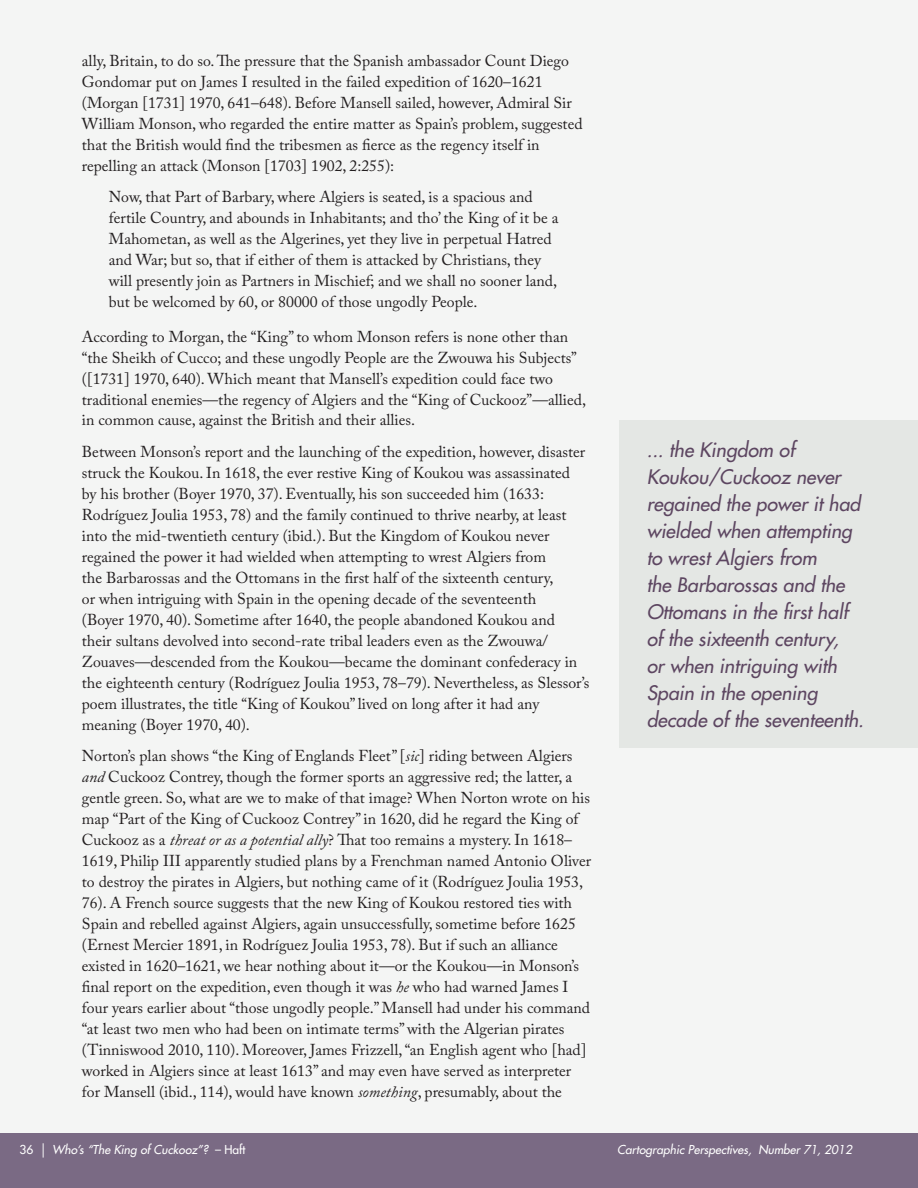
<style>
.page{position:relative;width:918px;height:1188px;background:#fff}
.page>*{position:absolute;margin:0;border:0;box-sizing:border-box;transform-origin:0 0}
.t1{font:italic 500 19.5px/27px "Futura Std";color:#5d4661}
.t2{font:15.75px/21px "Adobe Caslon Pro";color:#231f20}
.t3{font:italic 500 12px "Futura Std";color:#fff}
.s1{font-style:italic}
.s2{font-style:normal}
</style>
<div class="page">
<div style="left:0;top:0;width:918px;height:1136px;background:#f4f5f4"></div>
<div style="left:0;top:1133px;width:918px;height:55px;background:#7a6a84"></div>
<div style="left:620px;top:420px;width:298px;height:328px;background:#e4e7e4"></div>
<p class="t2" style="left:82px;top:50px;width:502px">ally, Britain, to do so. The pressure that the Spanish ambassador Count Diego Gondomar put on James I resulted in the failed expedition of 1620–1621 (Morgan [1731] 1970, 641–648). Before Mansell sailed, however, Admiral Sir William Monson, who regarded the entire matter as Spain’s problem, suggested that the British would find the tribesmen as fierce as the regency itself in repelling an attack (Monson [1703] 1902, 2:255):</p>
<p class="t2" style="left:109px;top:186px;width:451px">Now, that Part of Barbary, where Algiers is seated, is a spacious and fertile Country, and abounds in Inhabitants; and tho’ the King of it be a Mahometan, as well as the Algerines, yet they live in perpetual Hatred and War; but so, that if either of them is attacked by Christians, they will presently join as Partners in Mischief; and we shall no sooner land, but be welcomed by 60, or 80000 of those ungodly People.</p>
<p class="t2" style="left:82px;top:326px;width:506px">According to Morgan, the “King” to whom Monson refers is none other than “the Sheikh of Cucco; and these ungodly People are the Zwouwa his Subjects” ([1731] 1970, 640). Which meant that Mansell’s expedition could face two traditional enemies—the regency of Algiers and the “King of Cuckooz”—allied, in common cause, against the British and their allies.</p>
<p class="t2" style="left:82px;top:441px;width:509px">Between Monson’s report and the launching of the expedition, however, disaster struck the Koukou. In 1618, the ever restive King of Koukou was assassinated<br>by his brother (Boyer 1970, 37). Eventually, his son succeeded him (1633:<br>Rodríguez Joulia 1953, 78) and the family continued to thrive nearby, at least into the mid-twentieth century (ibid.). But the Kingdom of Koukou never regained the power it had wielded when attempting to wrest Algiers from<br>the Barbarossas and the Ottomans in the first half of the sixteenth century,<br>or when intriguing with Spain in the opening decade of the seventeenth<br>(Boyer 1970, 40). Sometime after 1640, the people abandoned Koukou and<br>their sultans devolved into second-rate tribal leaders even as the Zwouwa/ Zouaves—descended from the Koukou—became the dominant confederacy in the eighteenth century (Rodríguez Joulia 1953, 78–79). Nevertheless, as Slessor’s poem illustrates, the title “King of Koukou” lived on long after it had any meaning (Boyer 1970, 40).</p>
<p class="t2" style="left:82px;top:745px;width:511px">Norton’s plan shows “the King of Englands Fleet” [<span class="s1">sic</span>] riding between Algiers <span class="s1">and</span> Cuckooz Contrey, though the former sports an aggressive red; the latter, a gentle green. So, what are we to make of that image? When Norton wrote on his map “Part of the King of Cuckooz Contrey” in 1620, did he regard the King of Cuckooz as a <span class="s1">threat or as a potential ally</span>? That too remains a mystery. In 1618– 1619, Philip III apparently studied plans by a Frenchman named Antonio Oliver to destroy the pirates in Algiers, but nothing came of it (Rodríguez Joulia 1953, 76). A French source suggests that the new King of Koukou restored ties with Spain and rebelled against Algiers, again unsuccessfully, sometime before 1625 (Ernest Mercier 1891, in Rodríguez Joulia 1953, 78). But if such an alliance existed in 1620–1621, we hear nothing about it—or the Koukou—in Monson’s final report on the expedition, even though it was <span class="s1">he</span> who had warned James I four years earlier about “those ungodly people.” Mansell had under his command “at least two men who had been on intimate terms” with the Algerian pirates (Tinniswood 2010, 110). Moreover, James Frizzell, “an English agent who [had] worked in Algiers since at least 1613” and may even have served as interpreter for Mansell (ibid., 114), would have known <span class="s1">something</span>, presumably, about the</p>
<p class="t1" style="left:647px;top:437px;width:219px">... the Kingdom of<br>Koukou/Cuckooz never regained the power it had wielded when attempting to wrest Algiers from<br>the Barbarossas and the<br>Ottomans in the first half of the sixteenth century,<br>or when intriguing with<br>Spain in the opening decade of the seventeenth.</p>
<p class="t3" style="left:20px;top:1142px;width:228px"><span class="s2">36</span> | Who’s “The King of Cuckooz”? <span class="s2">– Haft</span></p>
<p class="t3" style="left:617px;top:1142px;width:236px">Cartographic Perspectives, Number 71, 2012</p>
</div>
